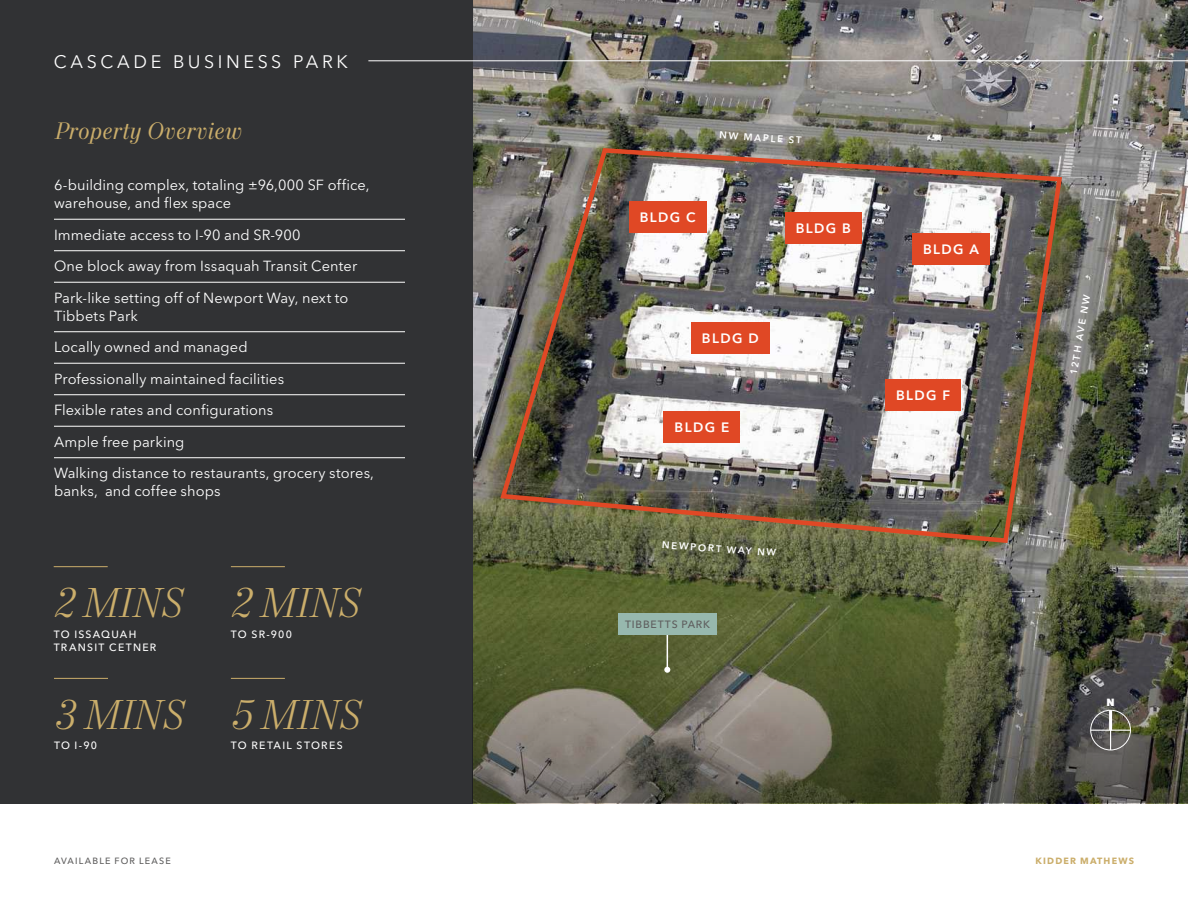
<style>
.page{position:relative;width:1188px;height:918px;background:#fff}
.page>*{position:absolute;margin:0;border:0;box-sizing:border-box;transform-origin:0 0}
.Stat_Italic_-_Gold_2023{font:italic 300 42px "Mort Modern 07";letter-spacing:-.025em;color:#cbae6b}
.Callout_Text_-_Italics_-_Gold_2023{font:italic 24px "Mort Modern 08";letter-spacing:.01em;color:#cbae6b}
.t1{font:18px "Avenir Next LT Pro";letter-spacing:.2em;color:#fff}
.Factoids_-_White_2023{font:14.55px/18px "Avenir Next LT Pro";letter-spacing:.005em;color:#fff}
.Body_Copy_-_White_2023{font:14.55px/18px "Avenir Next LT Pro";letter-spacing:.01em;color:#fff}
.Subject_Property_Label_-_White_2023{font:600 13.5px "Avenir Next LT Pro";letter-spacing:.105em;color:#fff}
.Stat_Label_-_White_2023{font:500 10.5px/13.5px "Avenir Next LT Pro";letter-spacing:.12em;color:#fff}
.Other_Callout_Text_-_Ash_2023{font:500 10.5px "Avenir Next LT Pro";letter-spacing:.075em;color:#5e5d5d}
.t2{font:800 10.35px "Avenir Next LT Pro";color:#fff}
.Street_Names_-_White_2023{font:600 9.75px "Avenir Next LT Pro";color:#fff}
.t3{font:500 9px "Avenir Next LT Pro";letter-spacing:.13em;color:#5e5d5d}
.t4{font:700 9px "Avenir Next LT Pro";letter-spacing:.13em;color:#cbae6b}
</style>
<div class="page">
<img style="left:472px;top:0;width:716px;height:607px">
<div style="left:0;top:0;width:472px;height:803px;background:#313234"></div>
<svg style="left:472px;top:607px;width:716px;height:196px;background:#595c44"></svg>
<hr style="left:54px;top:219px;width:351px;height:1px;background:#fff">
<hr style="left:54px;top:250px;width:351px;height:1px;background:#fff">
<hr style="left:54px;top:282px;width:351px;height:1px;background:#fff">
<hr style="left:54px;top:331px;width:351px;height:1px;background:#fff">
<hr style="left:54px;top:363px;width:351px;height:1px;background:#fff">
<hr style="left:54px;top:394px;width:351px;height:1px;background:#fff">
<hr style="left:54px;top:426px;width:351px;height:1px;background:#fff">
<hr style="left:54px;top:457px;width:351px;height:1px;background:#fff">
<hr style="left:54px;top:566px;width:54px;height:1px;background:#cbae6b">
<hr style="left:231px;top:566px;width:54px;height:1px;background:#cbae6b">
<hr style="left:54px;top:678px;width:54px;height:1px;background:#cbae6b">
<hr style="left:231px;top:678px;width:54px;height:1px;background:#cbae6b">
<div style="left:1090px;top:710px;width:41px;height:40px;border:1px solid #fff;border-radius:50%"></div>
<hr style="left:1109px;top:710px;width:3px;height:20px;background:#fff">
<hr style="left:1091px;top:730px;width:39px;height:1px;background:#fff">
<svg style="left:1110px;top:731px;width:1px;height:19px"></svg>
<img style="left:497px;top:145px;width:568px;height:400px">
<hr style="left:667px;top:627px;width:1px;height:43px;background:#fff">
<svg style="left:664px;top:667px;width:6px;height:6px"></svg>
<div style="left:618px;top:613px;width:99px;height:21px;background:#97b8ae"></div>
<div style="left:629px;top:201px;width:77px;height:32px;background:#e04825"></div>
<div style="left:785px;top:212px;width:77px;height:31px;background:#e04825"></div>
<div style="left:912px;top:233px;width:78px;height:31px;background:#e04825"></div>
<div style="left:691px;top:322px;width:79px;height:32px;background:#e04825"></div>
<div style="left:885px;top:379px;width:76px;height:32px;background:#e04825"></div>
<div style="left:664px;top:411px;width:76px;height:32px;background:#e04825"></div>
<hr style="left:368px;top:60px;width:820px;height:1px;background:#fff">
<p class="t1" style="left:54px;top:51px;width:296px">CASCADE BUSINESS PARK</p>
<p class="Callout_Text_-_Italics_-_Gold_2023" style="left:54px;top:116px;width:190px">Property Overview</p>
<p class="Factoids_-_White_2023" style="left:54px;top:176px;width:317px">6-building complex, totaling ±96,000 SF office, warehouse, and flex space</p>
<p class="Factoids_-_White_2023" style="left:54px;top:226px;width:248px">Immediate access to I-90 and SR-900</p>
<p class="Factoids_-_White_2023" style="left:54px;top:257px;width:305px">One block away from Issaquah Transit Center</p>
<p class="Factoids_-_White_2023" style="left:54px;top:289px;width:296px">Park-like setting off of Newport Way, next to<br>Tibbets Park</p>
<p class="Factoids_-_White_2023" style="left:54px;top:338px;width:195px">Locally owned and managed</p>
<p class="Factoids_-_White_2023" style="left:54px;top:370px;width:232px">Professionally maintained facilities</p>
<p class="Factoids_-_White_2023" style="left:54px;top:401px;width:221px">Flexible rates and configurations</p>
<p class="Factoids_-_White_2023" style="left:54px;top:433px;width:132px">Ample free parking</p>
<p class="Body_Copy_-_White_2023" style="left:54px;top:464px;width:322px">Walking distance to restaurants, grocery stores, banks, and coffee shops</p>
<p class="Stat_Italic_-_Gold_2023" style="left:54px;top:578px;width:131px">2 MINS</p>
<p class="Stat_Label_-_White_2023" style="left:54px;top:627px;width:104px">TO ISSAQUAH<br>TRANSIT CETNER</p>
<p class="Stat_Italic_-_Gold_2023" style="left:54px;top:689px;width:132px">3 MINS</p>
<p class="Stat_Label_-_White_2023" style="left:54px;top:739px;width:45px">TO I-90</p>
<p class="Stat_Italic_-_Gold_2023" style="left:231px;top:578px;width:131px">2 MINS</p>
<p class="Stat_Label_-_White_2023" style="left:231px;top:627px;width:63px">TO SR-900</p>
<p class="Stat_Italic_-_Gold_2023" style="left:231px;top:689px;width:131px">5 MINS</p>
<p class="Stat_Label_-_White_2023" style="left:231px;top:739px;width:113px">TO RETAIL STORES</p>
<p class="Street_Names_-_White_2023" style="left:720px;top:129px;width:84px;rotate:4deg">NW MAPLE ST</p>
<p class="Subject_Property_Label_-_White_2023" style="left:640px;top:209px;width:57px">BLDG C</p>
<p class="Subject_Property_Label_-_White_2023" style="left:796px;top:220px;width:57px">BLDG B</p>
<p class="Subject_Property_Label_-_White_2023" style="left:702px;top:330px;width:58px">BLDG D</p>
<p class="Subject_Property_Label_-_White_2023" style="left:675px;top:419px;width:56px">BLDG E</p>
<p class="Street_Names_-_White_2023" style="left:662px;top:539px;width:116px;rotate:4deg">NEWPORT WAY NW</p>
<p class="Other_Callout_Text_-_Ash_2023" style="left:625px;top:618px;width:86px">TIBBETTS PARK</p>
<p class="Subject_Property_Label_-_White_2023" style="left:923px;top:241px;width:57px">BLDG A</p>
<p class="Subject_Property_Label_-_White_2023" style="left:896px;top:387px;width:56px">BLDG F</p>
<p class="Street_Names_-_White_2023" style="left:1068px;top:374px;width:83px;rotate:-81deg">12TH AVE NW</p>
<p class="t2" style="left:1106px;top:696px;width:10px">N</p>
<p class="t3" style="left:54px;top:855px;width:118px">AVAILABLE FOR LEASE</p>
<p class="t4" style="left:1036px;top:855px;width:100px">KIDDER MATHEWS</p>
</div>
